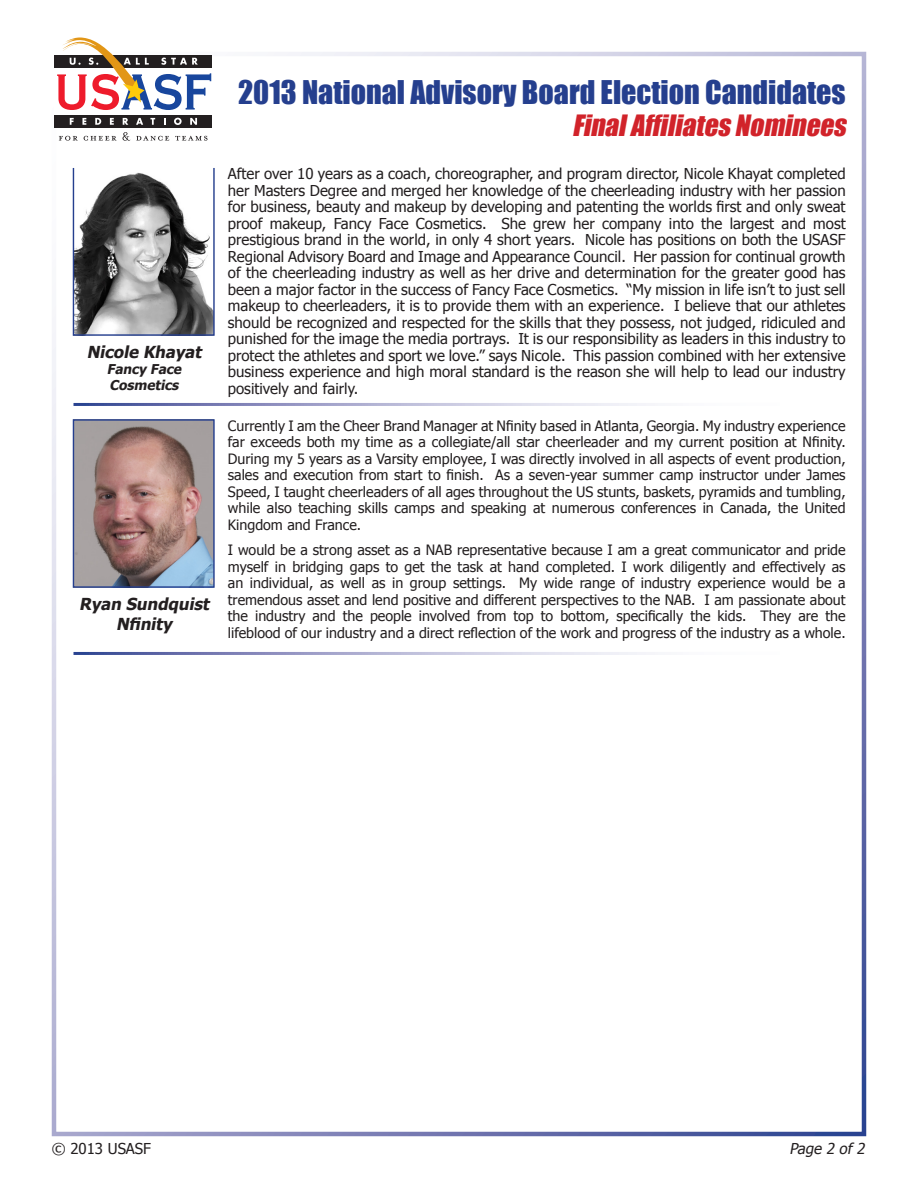
<style>
.page{position:relative;width:918px;height:1188px;background:#fff}
.page>*{position:absolute;margin:0;border:0;box-sizing:border-box;transform-origin:0 0}
.t1{font:30px "Impact";color:#253f8e}
.t2{font:italic 27px "Impact";color:#d1232a}
.t3{font:italic 700 16.5px "Tahoma";color:#231f20}
.t4{font:15px/16.5px "Tahoma";color:#231f20;text-align:justify}
.t5{font:italic 15px "Tahoma";color:#231f20}
.t6{font:14.25px/16.5px "Tahoma";color:#231f20;text-align:justify}
.t7{font:italic 700 13.5px/16.2px "Tahoma";color:#231f20}
</style>
<div class="page">
<div style="left:52px;top:52px;width:814px;height:1084px;border:4px solid #fff"></div>
<div style="left:55px;top:55px;width:157px;height:73px;background:#fff"></div>
<div style="left:55px;top:115px;width:157px;height:13px;background:#231f20"></div>
<svg style="left:70px;top:118px;width:4px;height:7px"></svg>
<svg style="left:82px;top:118px;width:4px;height:7px"></svg>
<svg style="left:95px;top:118px;width:6px;height:7px"></svg>
<svg style="left:110px;top:118px;width:4px;height:7px"></svg>
<svg style="left:123px;top:118px;width:5px;height:7px"></svg>
<svg style="left:136px;top:118px;width:7px;height:7px"></svg>
<svg style="left:150px;top:118px;width:5px;height:7px"></svg>
<svg style="left:174px;top:118px;width:8px;height:7px"></svg>
<svg style="left:190px;top:118px;width:7px;height:7px"></svg>
<svg style="left:57px;top:38px;width:154px;height:72px"></svg>
<svg style="left:59px;top:136px;width:19px;height:5px"></svg>
<svg style="left:84px;top:136px;width:33px;height:5px"></svg>
<svg style="left:123px;top:132px;width:7px;height:9px"></svg>
<svg style="left:136px;top:136px;width:33px;height:5px"></svg>
<svg style="left:175px;top:136px;width:33px;height:5px"></svg>
<img style="left:75px;top:172px;width:138px;height:162px">
<div style="left:73px;top:167px;width:142px;height:169px;border:1px solid #253f8e"></div>
<img style="left:75px;top:421px;width:138px;height:165px">
<div style="left:73px;top:419px;width:142px;height:169px;border:1px solid #253f8e"></div>
<p class="t3" style="left:87px;top:340px;width:120px">Nicole Khayat</p>
<p class="t7" style="left:107px;top:360px;width:79px">Fancy Face<br>Cosmetics</p>
<p class="t3" style="left:79px;top:592px;width:135px">Ryan Sundquist</p>
<p class="t3" style="left:116px;top:612px;width:57px">Nfinity</p>
<p class="t1" style="left:238px;top:69px;width:609px">2013 National Advisory Board Election Candidates</p>
<p class="t2" style="left:572px;top:105px;width:282px">FinalAffiliatesNominees</p>
<p class="t4" style="left:228px;top:165px;width:619px">After over 10 years as a coach, choreographer, and program director, Nicole Khayat completed her Masters Degree and merged her knowledge of the cheerleading industry with her passion for business, beauty and makeup by developing and patenting the worlds first and only sweat proof makeup, Fancy Face Cosmetics. She grew her company into the largest and most prestigious brand in the world, in only 4 short years. Nicole has positions on both the USASF Regional Advisory Board and Image and Appearance Council. Her passion for continual growth of the cheerleading industry as well as her drive and determination for the greater good has been a major factor in the success of Fancy Face Cosmetics. “My mission in life isn’t to just sell makeup to cheerleaders, it is to provide them with an experience. I believe that our athletes should be recognized and respected for the skills that they possess, not judged, ridiculed and punished for the image the media portrays. It is our responsibility as leaders in this industry to protect the athletes and sport we love.” says Nicole. This passion combined with her extensive business experience and high moral standard is the reason she will help to lead our industry positively and fairly.</p>
<p class="t6" style="left:228px;top:417px;width:619px">Currently I am the Cheer Brand Manager at Nfinity based in Atlanta, Georgia. My industry experience far exceeds both my time as a collegiate/all star cheerleader and my current position at Nfinity.<br>During my 5 years as a Varsity employee, I was directly involved in all aspects of event production, sales and execution from start to finish. As a seven-year summer camp instructor under James Speed, I taught cheerleaders of all ages throughout the US stunts, baskets, pyramids and tumbling, while also teaching skills camps and speaking at numerous conferences in Canada, the United Kingdom and France.</p>
<p class="t6" style="left:228px;top:541px;width:619px">I would be a strong asset as a NAB representative because I am a great communicator and pride myself in bridging gaps to get the task at hand completed. I work diligently and effectively as an individual, as well as in group settings. My wide range of industry experience would be a tremendous asset and lend positive and different perspectives to the NAB. I am passionate about the industry and the people involved from top to bottom, specifically the kids. They are the lifeblood of our industry and a direct reflection of the work and progress of the industry as a whole.</p>
<p class="t4" style="left:52px;top:1139px;width:101px">© 2013 USASF</p>
<p class="t5" style="left:789px;top:1138px;width:80px">Page 2 of 2</p>
</div>
